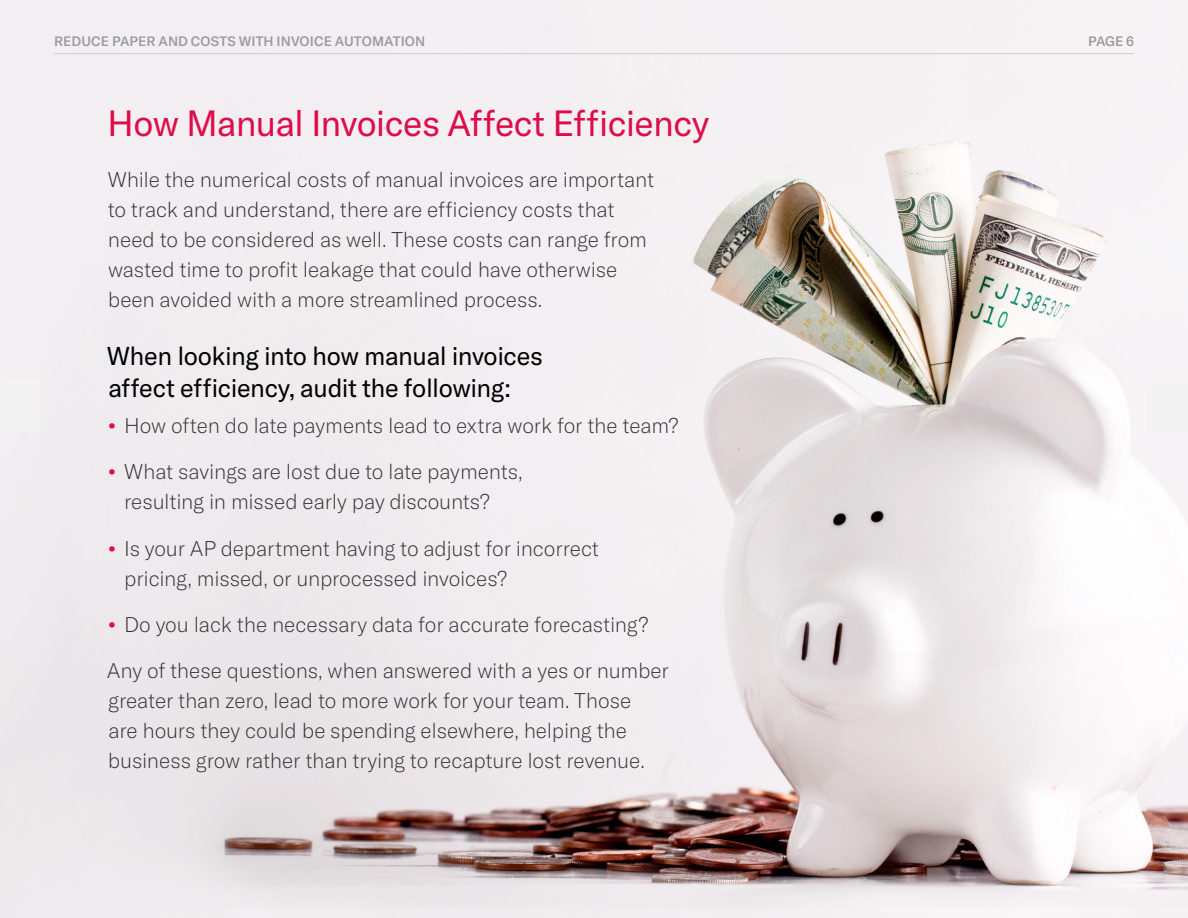
<style>
.page{position:relative;width:1188px;height:918px;background:#fff}
.page>*{position:absolute;margin:0;border:0;box-sizing:border-box;transform-origin:0 0}
.eBK__Heading_1{font:36px "GT America";letter-spacing:-.02em;color:#de0d49}
.eBK__Heading_2{font:25.5px/31.5px "GT America";letter-spacing:-.02em;color:#000}
.eBK__Body{font:100 21px/30px "GT America";letter-spacing:-.01em;color:#2f2f2f}
.t1{font:500 13.5px "GT America";letter-spacing:.005em;color:#9b9b9b}
.s1{font-weight:700;color:#de0d49}
</style>
<div class="page">
<img style="left:0;top:0;width:1188px;height:918px">
<hr style="left:54px;top:53px;width:918px;height:1px;background:#cdcdcd">
<hr style="left:972px;top:53px;width:162px;height:1px;background:#cdcdcd">
<div style="left:0;top:378px;width:40px;height:54px;background:#f3f3f3"></div>
<div style="left:1148px;top:378px;width:40px;height:54px;background:#f3f3f3"></div>
<p class="t1" style="left:54px;top:33px;width:373px">REDUCE PAPER AND COSTS WITH I NVOICE AUTOMATION</p>
<p class="t1" style="left:1088px;top:33px;width:47px">PAGE 6</p>
<p class="eBK__Heading_1" style="left:107px;top:102px;width:604px">How Manual Invoices Affect Efficiency</p>
<p class="eBK__Body" style="left:108px;top:164px;width:548px">While the numerical costs of manual invoices are important to track and understand, there are efficiency costs that need to be considered as well. These costs can range from wasted time to profit leakage that could have otherwise been avoided with a more streamlined process.</p>
<p class="eBK__Heading_2" style="left:107px;top:340px;width:438px">When looking into how manual invoices affect efficiency, audit the following:</p>
<p class="eBK__Body" style="left:108px;top:411px;width:572px"><span class="s1">•</span> How often do late payments lead to extra work for the team?</p>
<p class="eBK__Body" style="left:124px;top:457px;width:400px;text-indent:-16px"><span class="s1">•</span> What savings are lost due to late payments, resulting in missed early pay discounts?</p>
<p class="eBK__Body" style="left:124px;top:533px;width:476px;text-indent:-16px"><span class="s1">•</span> Is your AP department having to adjust for incorrect pricing, missed, or unprocessed invoices?</p>
<p class="eBK__Body" style="left:108px;top:610px;width:542px"><span class="s1">•</span> Do you lack the necessary data for accurate forecasting?</p>
<p class="eBK__Body" style="left:107px;top:656px;width:563px">Any of these questions, when answered with a yes or number greater than zero, lead to more work for your team. Those<br>are hours they could be spending elsewhere, helping the business grow rather than trying to recapture lost revenue.</p>
</div>
